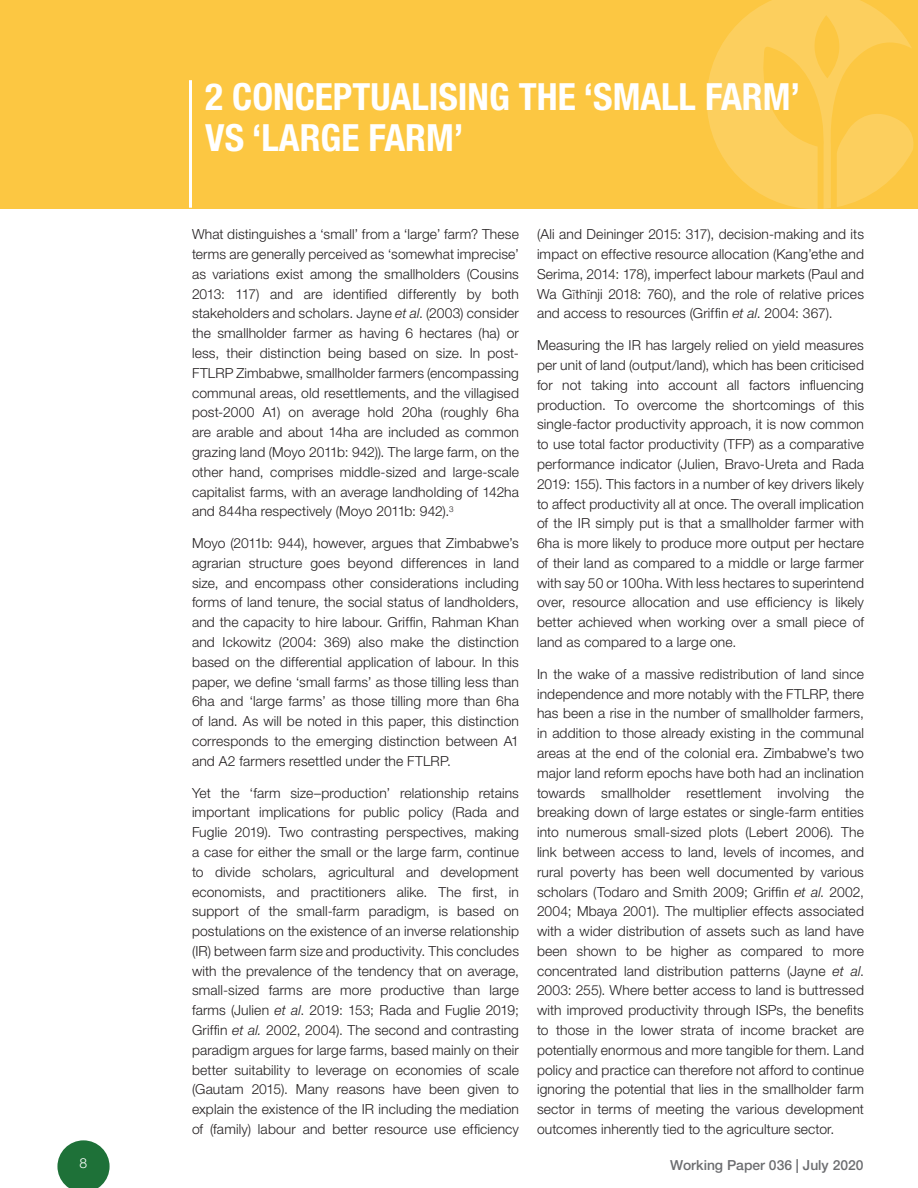
<style>
.page{position:relative;width:918px;height:1188px;background:#fff}
.page>*{position:absolute;margin:0;border:0;box-sizing:border-box;transform-origin:0 0}
.Chapter_title{font:700 condensed 37.5px/40.5px "Helvetica Neue LT Std";color:#fff}
.t1{font:300 13.8px/19.8px "Helvetica Neue LT Std";letter-spacing:.01em;color:#231f20;text-align:justify}
.t2{font:500 13.8px "Helvetica Neue LT Std";color:#6c6d70}
.t3{font:300 13.8px "Helvetica Neue LT Std";color:#fff}
.s1{font-style:italic}
.s2{font-family:"Myriad Pro"}
</style>
<div class="page">
<svg style="left:57px;top:1140px;width:53px;height:48px"></svg>
<div style="left:0;top:0;width:918px;height:209px;background:#fcc742"></div>
<svg style="left:707px;top:0;width:207px;height:209px"></svg>
<hr style="left:189px;top:80px;width:3px;height:128px;background:#fff">
<p class="Chapter_title" style="left:205px;top:76px;width:596px">2 CONCEPTUALISING THE ‘SMALL FARM’<br>VS ‘LARGE FARM’</p>
<p class="t1" style="left:192px;top:224px;width:329px">What distinguishes a ‘small’ from a ‘large’ farm? These terms are generally perceived as ‘somewhat imprecise’ as variations exist among the smallholders (Cousins 2013: 117) and are identified differently by both stakeholders and scholars. Jayne <span class="s1">et al</span>. (2003) consider the smallholder farmer as having 6 hectares (ha) or less, their distinction being based on size. In post-FTLRP Zimbabwe, smallholder farmers (encompassing communal areas, old resettlements, and the villagised post-2000 A1) on average hold 20ha (roughly 6ha are arable and about 14ha are included as common grazing land (Moyo 2011b: 942)). The large farm, on the other hand, comprises middle-sized and large-scale capitalist farms, with an average landholding of 142ha and 844ha respectively (Moyo 2011b: 942).<sup>3</sup></p>
<p class="t1" style="left:192px;top:533px;width:329px">Moyo (2011b: 944), however, argues that Zimbabwe’s agrarian structure goes beyond differences in land size, and encompass other considerations including forms of land tenure, the social status of landholders, and the capacity to hire labour. Griffin, Rahman Khan and Ickowitz (2004: 369) also make the distinction based on the differential application of labour. In this paper, we define ‘small farms’ as those tilling less than 6ha and ‘large farms’ as those tilling more than 6ha of land. As will be noted in this paper, this distinction corresponds to the emerging distinction between A1 and A2 farmers resettled under the FTLRP.</p>
<p class="t1" style="left:192px;top:782px;width:329px">Yet the ‘farm size–production’ relationship retains important implications for public policy (Rada and Fuglie 2019). Two contrasting perspectives, making a case for either the small or the large farm, continue to divide scholars, agricultural and development economists, and practitioners alike. The first, in support of the small-farm paradigm, is based on postulations on the existence of an inverse relationship (IR) between farm size and productivity. This concludes with the prevalence of the tendency that on average, small-sized farms are more productive than large farms (Julien <span class="s1">et al</span>. 2019: 153; Rada and Fuglie 2019; Griffin <span class="s1">et al.</span> 2002, 2004). The second and contrasting paradigm argues for large farms, based mainly on their better suitability to leverage on economies of scale (Gautam 2015). Many reasons have been given to explain the existence of the IR including the mediation of (family) labour and better resource use efficiency</p>
<p class="t1" style="left:537px;top:224px;width:329px">(Ali and Deininger 2015: 317), decision-making and its impact on effective resource allocation (Kang’ethe and Serima, 2014: 178), imperfect labour markets (Paul and Wa G<span class="s2">ĩ</span>th<span class="s2">ĩ</span>nji 2018: 760), and the role of relative prices and access to resources (Griffin <span class="s1">et al</span>. 2004: 367).</p>
<p class="t1" style="left:537px;top:335px;width:329px">Measuring the IR has largely relied on yield measures per unit of land (output/land), which has been criticised for not taking into account all factors influencing production. To overcome the shortcomings of this single-factor productivity approach, it is now common to use total factor productivity (TFP) as a comparative performance indicator (Julien, Bravo-Ureta and Rada 2019: 155). This factors in a number of key drivers likely to affect productivity all at once. The overall implication of the IR simply put is that a smallholder farmer with 6ha is more likely to produce more output per hectare of their land as compared to a middle or large farmer with say 50 or 100ha. With less hectares to superintend over, resource allocation and use efficiency is likely better achieved when working over a small piece of land as compared to a large one.</p>
<p class="t1" style="left:537px;top:664px;width:329px">In the wake of a massive redistribution of land since independence and more notably with the FTLRP, there has been a rise in the number of smallholder farmers, in addition to those already existing in the communal areas at the end of the colonial era. Zimbabwe’s two major land reform epochs have both had an inclination towards smallholder resettlement involving the breaking down of large estates or single-farm entities into numerous small-sized plots (Lebert 2006). The link between access to land, levels of incomes, and rural poverty has been well documented by various scholars (Todaro and Smith 2009; Griffin <span class="s1">et al</span>. 2002, 2004; Mbaya 2001). The multiplier effects associated with a wider distribution of assets such as land have been shown to be higher as compared to more concentrated land distribution patterns (Jayne <span class="s1">et al</span>.<br>2003: 255). Where better access to land is buttressed with improved productivity through ISPs, the benefits to those in the lower strata of income bracket are potentially enormous and more tangible for them. Land policy and practice can therefore not afford to continue ignoring the potential that lies in the smallholder farm sector in terms of meeting the various development outcomes inherently tied to the agriculture sector.</p>
<p class="t3" style="left:80px;top:1155px;width:9px">8</p>
<p class="t2" style="left:670px;top:1156px;width:195px">Working Paper 036 | July 2020</p>
</div>
